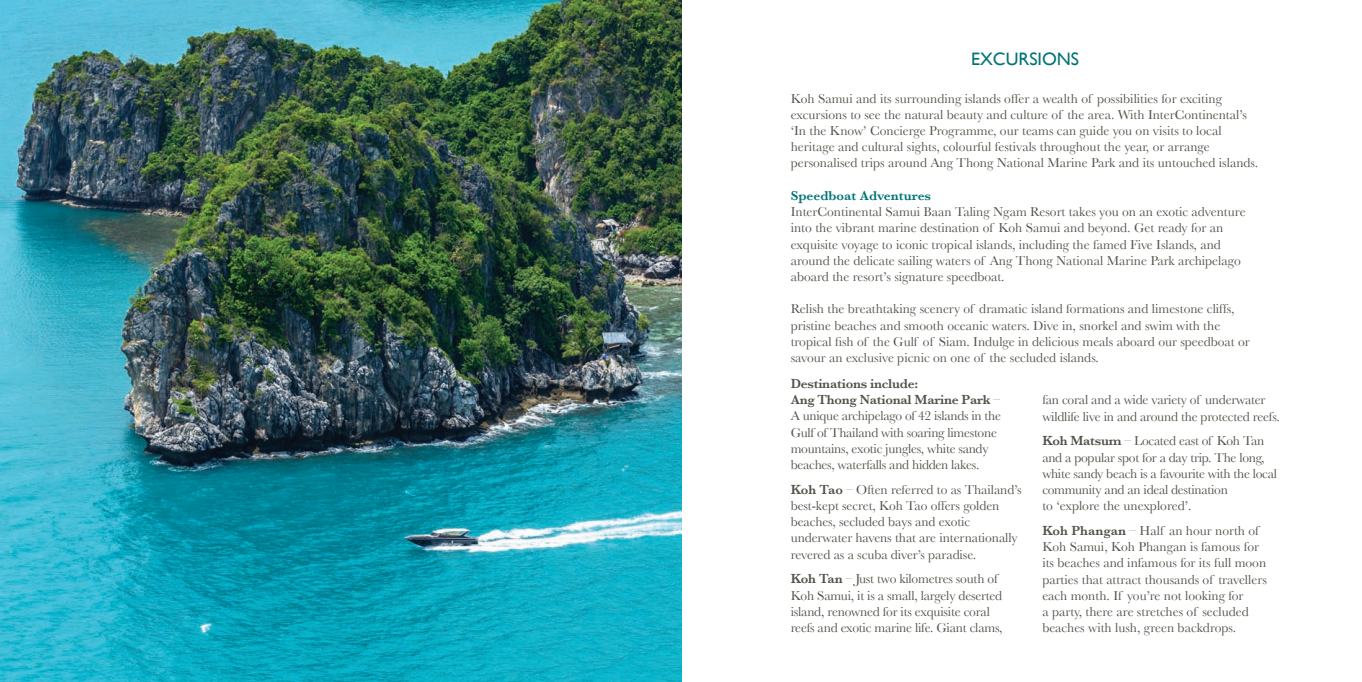
<style>
.page{position:relative;width:1362px;height:682px;background:#fff}
.page>*{position:absolute;margin:0;border:0;box-sizing:border-box;transform-origin:0 0}
.t1{font:18px "Gill Sans";color:#007574}
.t2{font:13.5px/16.2px "Baskerville";color:#535249}
.t3{font:13.5px/16.2px "Baskerville";letter-spacing:-.02em;color:#535249}
.t4{font:600 13.5px "Baskerville";color:#007574}
.s1{font-weight:600}
</style>
<div class="page">
<img style="left:0;top:0;width:681px;height:682px">
<h1 class="t1" style="left:971px;top:48px;width:109px">EXCURSIONS</h1>
<p class="t2" style="left:790px;top:90px;width:469px">Koh Samui and its surrounding islands offer a wealth of possibilities for exciting excursions to see the natural beauty and culture of the area. With InterContinental’s ‘In the Know’ Concierge Programme, our teams can guide you on visits to local heritage and cultural sights, colourful festivals throughout the year, or arrange personalised trips around Ang Thong National Marine Park and its untouched islands.</p>
<p class="t4" style="left:790px;top:187px;width:142px">Speedboat Adventures</p>
<p class="t2" style="left:790px;top:203px;width:456px">InterContinental Samui Baan Taling Ngam Resort takes you on an exotic adventure into the vibrant marine destination of Koh Samui and beyond. Get ready for an exquisite voyage to iconic tropical islands, including the famed Five Islands, and around the delicate sailing waters of Ang Thong National Marine Park archipelago aboard the resort’s signature speedboat.</p>
<p class="t2" style="left:790px;top:301px;width:460px">Relish the breathtaking scenery of dramatic island formations and limestone cliffs, pristine beaches and smooth oceanic waters. Dive in, snorkel and swim with the tropical fish of the Gulf of Siam. Indulge in delicious meals aboard our speedboat or savour an exclusive picnic on one of the secluded islands.</p>
<p class="t3" style="left:790px;top:375px;width:212px"><span class="s1">Destinations include:<br>Ang Thong National Marine Park</span> – A unique archipelago of 42 islands in the Gulf of Thailand with soaring limestone mountains, exotic jungles, white sandy beaches, waterfalls and hidden lakes.</p>
<p class="t2" style="left:790px;top:481px;width:232px"><span class="s1">Koh Tao</span> – Often referred to as Thailand’s best-kept secret, Koh Tao offers golden beaches, secluded bays and exotic underwater havens that are internationally revered as a scuba diver’s paradise.</p>
<p class="t2" style="left:790px;top:570px;width:213px"><span class="s1">Koh Tan</span> – Just two kilometres south of Koh Samui, it is a small, largely deserted island, renowned for its exquisite coral reefs and exotic marine life. Giant clams,</p>
<p class="t2" style="left:1042px;top:392px;width:239px">fan coral and a wide variety of underwater wildlife live in and around the protected reefs.</p>
<p class="t3" style="left:1042px;top:432px;width:236px"><span class="s1">Koh Matsum</span> – Located east of Koh Tan and a popular spot for a day trip. The long, white sandy beach is a favourite with the local community and an ideal destination<br>to ‘explore the unexplored’.</p>
<p class="t2" style="left:1042px;top:522px;width:226px"><span class="s1">Koh Phangan</span> – Half an hour north of Koh Samui, Koh Phangan is famous for its beaches and infamous for its full moon parties that attract thousands of travellers each month. If you’re not looking for<br>a party, there are stretches of secluded beaches with lush, green backdrops.</p>
</div>
